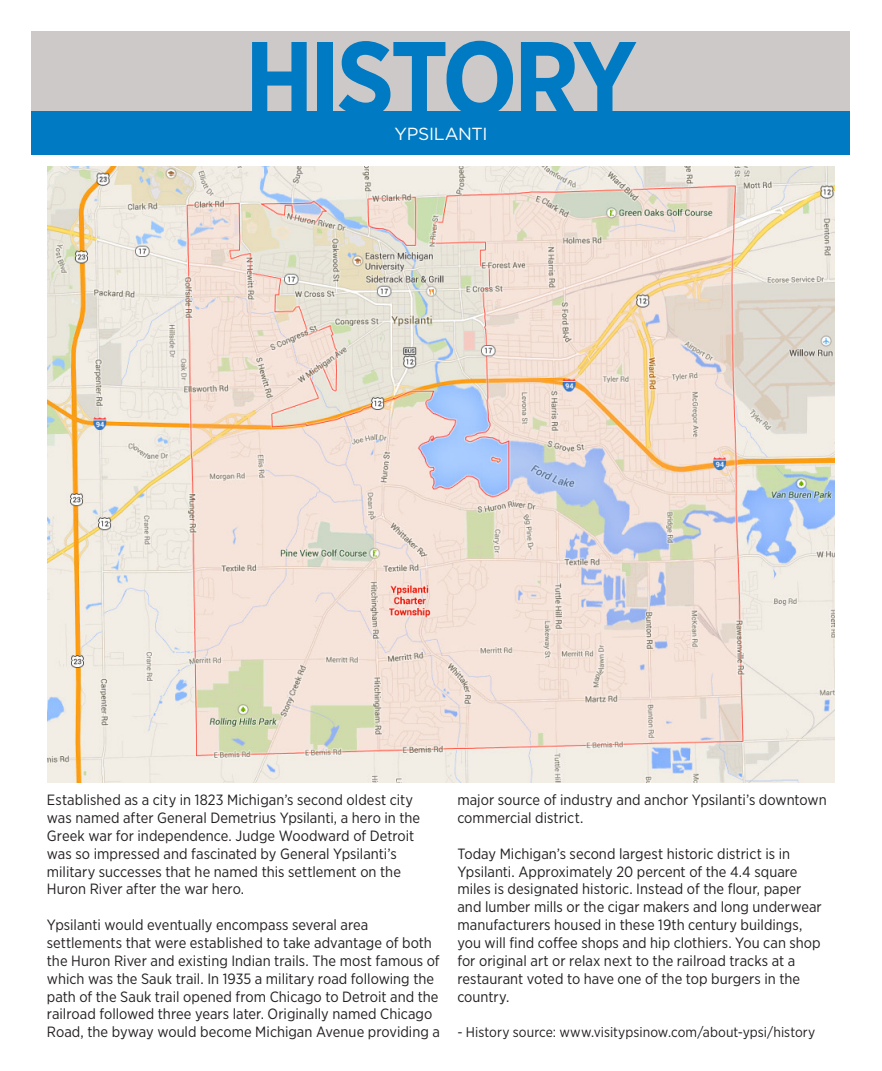
<style>
.page{position:relative;width:882px;height:1071px;background:#fff}
.page>*{position:absolute;margin:0;border:0;box-sizing:border-box;transform-origin:0 0}
.t1{font:700 105px "Gotham Narrow";letter-spacing:-.04em;color:#007ac2}
.t2{font:17.5px "Gotham";letter-spacing:-.015em;color:#fff}
.t3{font:14.88px/17.8px "Gotham Narrow";color:#231f20}
.t4{font:14px "Gotham Narrow";color:#231f20}
</style>
<div class="page">
<div style="left:32px;top:32px;width:818px;height:80px;background:#cdc9c8"></div>
<div style="left:32px;top:112px;width:818px;height:43px;background:#007ac2"></div>
<img style="left:47px;top:166px;width:788px;height:616px">
<p class="t1" style="left:245px;top:11px;width:394px">HISTORY</p>
<p class="t2" style="left:394px;top:123px;width:95px">YPSILANTI</p>
<p class="t3" style="left:47px;top:791px;width:375px">Established as a city in 1823 Michigan’s second oldest city was named after General Demetrius Ypsilanti, a hero in the Greek war for independence. Judge Woodward of Detroit was so impressed and fascinated by General Ypsilanti’s military successes that he named this settlement on the Huron River after the war hero.</p>
<p class="t3" style="left:47px;top:916px;width:395px">Ypsilanti would eventually encompass several area settlements that were established to take advantage of both the Huron River and existing Indian trails. The most famous of which was the Sauk trail. In 1935 a military road following the path of the Sauk trail opened from Chicago to Detroit and the railroad followed three years later. Originally named Chicago Road, the byway would become Michigan Avenue providing a</p>
<p class="t3" style="left:457px;top:791px;width:371px">major source of industry and anchor Ypsilanti’s downtown commercial district.</p>
<p class="t3" style="left:457px;top:844px;width:366px">Today Michigan’s second largest historic district is in Ypsilanti. Approximately 20 percent of the 4.4 square miles is designated historic. Instead of the flour, paper and lumber mills or the cigar makers and long underwear manufacturers housed in these 19th century buildings, you will find coffee shops and hip clothiers. You can shop for original art or relax next to the railroad tracks at a restaurant voted to have one of the top burgers in the country.</p>
<p class="t4" style="left:457px;top:1024px;width:359px">- History source: www.visitypsinow.com/about-ypsi/history</p>
</div>
